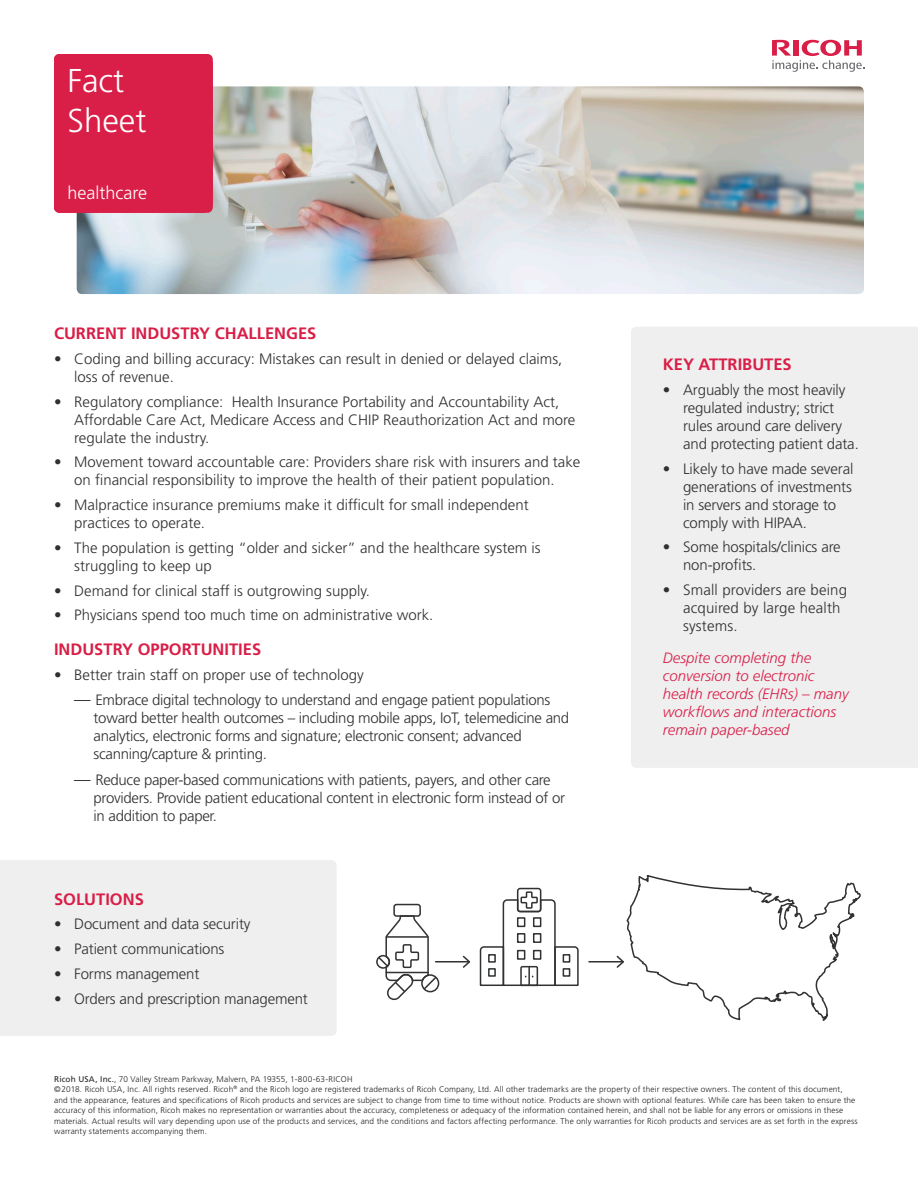
<style>
.page{position:relative;width:918px;height:1188px;background:#fff}
.page>*{position:absolute;margin:0;border:0;box-sizing:border-box;transform-origin:0 0}
.t1{font:300 33px/39.6px "Frutiger LT Std";color:#fff}
.INDUSTRY_CALL_OUT{font:300 18px "Frutiger LT Std";color:#fff}
.HEADLINE{font:700 16.5px "Frutiger LT Std";color:#d91e47}
.BULLETS{font:300 15px/18px "Frutiger LT Std";letter-spacing:-.01em;color:#312f30}
.QUOTE{font:italic 300 15px/18px "Frutiger LT Std";color:#d91e47}
.BULLETS-2{font:300 15px/18px "Frutiger LT Std";letter-spacing:.01em;color:#312f30}
.t2{font:300 8.25px/10.5px "Frutiger LT Std";letter-spacing:.015em;color:#231f20}
.s1{font-size:16.5px;color:#231f20}
.s2{font-weight:400}
</style>
<div class="page">
<svg style="left:772px;top:40px;width:93px;height:32px"></svg>
<img style="left:77px;top:86px;width:787px;height:208px">
<div style="left:631px;top:327px;width:287px;height:441px;background:#efeff0"></div>
<div style="left:0;top:860px;width:337px;height:176px;background:#efeff0"></div>
<div style="left:54px;top:54px;width:159px;height:159px;background:#d91e47"></div>
<svg style="left:588px;top:875px;width:273px;height:146px"></svg>
<div style="left:517px;top:888px;width:24px;height:24px;border:2px solid #313232;border-radius:3px"></div>
<svg style="left:479px;top:891px;width:100px;height:96px"></svg>
<svg style="left:376px;top:903px;width:95px;height:97px"></svg>
<p class="t1" style="left:68px;top:62px;width:80px">Fact<br>Sheet</p>
<p class="INDUSTRY_CALL_OUT" style="left:68px;top:183px;width:81px">healthcare</p>
<p class="HEADLINE" style="left:54px;top:324px;width:264px">CURRENT INDUSTRY CHALLENGES</p>
<p class="BULLETS" style="left:74px;top:350px;width:490px;text-indent:-20px">• Coding and billing accuracy: Mistakes can result in denied or delayed claims, loss of revenue.</p>
<p class="BULLETS" style="left:74px;top:393px;width:503px;text-indent:-20px">• Regulatory compliance: Health Insurance Portability and Accountability Act,<br>Affordable Care Act, Medicare Access and CHIP Reauthorization Act and more regulate the industry.</p>
<p class="BULLETS" style="left:54px;top:453px;width:528px;text-align:center">• Movement toward accountable care: Providers share risk with insurers and take on financial responsibility to improve the health of their patient population.</p>
<p class="BULLETS" style="left:74px;top:496px;width:456px;text-indent:-20px">• Malpractice insurance premiums make it difficult for small independent practices to operate.</p>
<p class="BULLETS" style="left:74px;top:539px;width:468px;text-indent:-20px">• The population is getting “older and sicker” and the healthcare system is struggling to keep up</p>
<p class="BULLETS" style="left:54px;top:582px;width:317px">• Demand for clinical staff is outgrowing supply.</p>
<p class="BULLETS" style="left:54px;top:606px;width:381px">• Physicians spend too much time on administrative work.</p>
<p class="HEADLINE" style="left:54px;top:639px;width:209px">INDUSTRY OPPORTUNITIES</p>
<p class="BULLETS" style="left:54px;top:666px;width:311px">• Better train staff on proper use of technology</p>
<p class="BULLETS" style="left:74px;top:691px;width:478px"><span class="s1">—</span> Embrace digital technology to understand and engage patient populations</p>
<p class="BULLETS" style="left:94px;top:709px;width:477px">toward better health outcomes – including mobile apps, IoT, telemedicine and</p>
<p class="BULLETS" style="left:94px;top:727px;width:430px">analytics, electronic forms and signature; electronic consent; advanced</p>
<p class="BULLETS" style="left:94px;top:745px;width:175px">scanning/capture &amp; printing.</p>
<p class="BULLETS" style="left:74px;top:771px;width:478px"><span class="s1">—</span> Reduce paper-based communications with patients, payers, and other care</p>
<p class="BULLETS" style="left:94px;top:789px;width:473px">providers. Provide patient educational content in electronic form instead of or</p>
<p class="BULLETS" style="left:94px;top:807px;width:125px">in addition to paper.</p>
<p class="HEADLINE" style="left:54px;top:889px;width:91px">SOLUTIONS</p>
<p class="BULLETS" style="left:54px;top:915px;width:198px">• Document and data security</p>
<p class="BULLETS" style="left:54px;top:940px;width:172px">• Patient communications</p>
<p class="BULLETS" style="left:54px;top:965px;width:147px">• Forms management</p>
<p class="BULLETS" style="left:54px;top:990px;width:255px">• Orders and prescription management</p>
<p class="HEADLINE" style="left:663px;top:355px;width:130px">KEY ATTRIBUTES</p>
<p class="BULLETS" style="left:683px;top:381px;width:177px;text-indent:-20px">• Arguably the most heavily regulated industry; strict rules around care delivery and protecting patient data.</p>
<p class="BULLETS" style="left:683px;top:460px;width:172px;text-indent:-20px">• Likely to have made several generations of investments in servers and storage to comply with HIPAA.</p>
<p class="BULLETS" style="left:683px;top:538px;width:159px;text-indent:-20px">• Some hospitals/clinics are non-profits.</p>
<p class="BULLETS-2" style="left:683px;top:581px;width:165px;text-indent:-20px">• Small providers are being acquired by large health systems.</p>
<p class="QUOTE" style="left:663px;top:649px;width:187px">Despite completing the conversion to electronic health records (EHRs) – many workflows and interactions remain paper-based</p>
<p class="t2" style="left:54px;top:1074px;width:805px"><span class="s2">Ricoh USA, Inc.</span>, 70 Valley Stream Parkway, Malvern, PA 19355, 1-800-63-RICOH<br>©2018. Ricoh USA, Inc. All rights reserved. Ricoh<sup>®</sup> and the Ricoh logo are registered trademarks of Ricoh Company, Ltd. All other trademarks are the property of their respective owners. The content of this document, and the appearance, features and specifications of Ricoh products and services are subject to change from time to time without notice. Products are shown with optional features. While care has been taken to ensure the accuracy of this information, Ricoh makes no representation or warranties about the accuracy, completeness or adequacy of the information contained herein, and shall not be liable for any errors or omissions in these materials. Actual results will vary depending upon use of the products and services, and the conditions and factors affecting performance. The only warranties for Ricoh products and services are as set forth in the express warranty statements accompanying them.</p>
</div>
